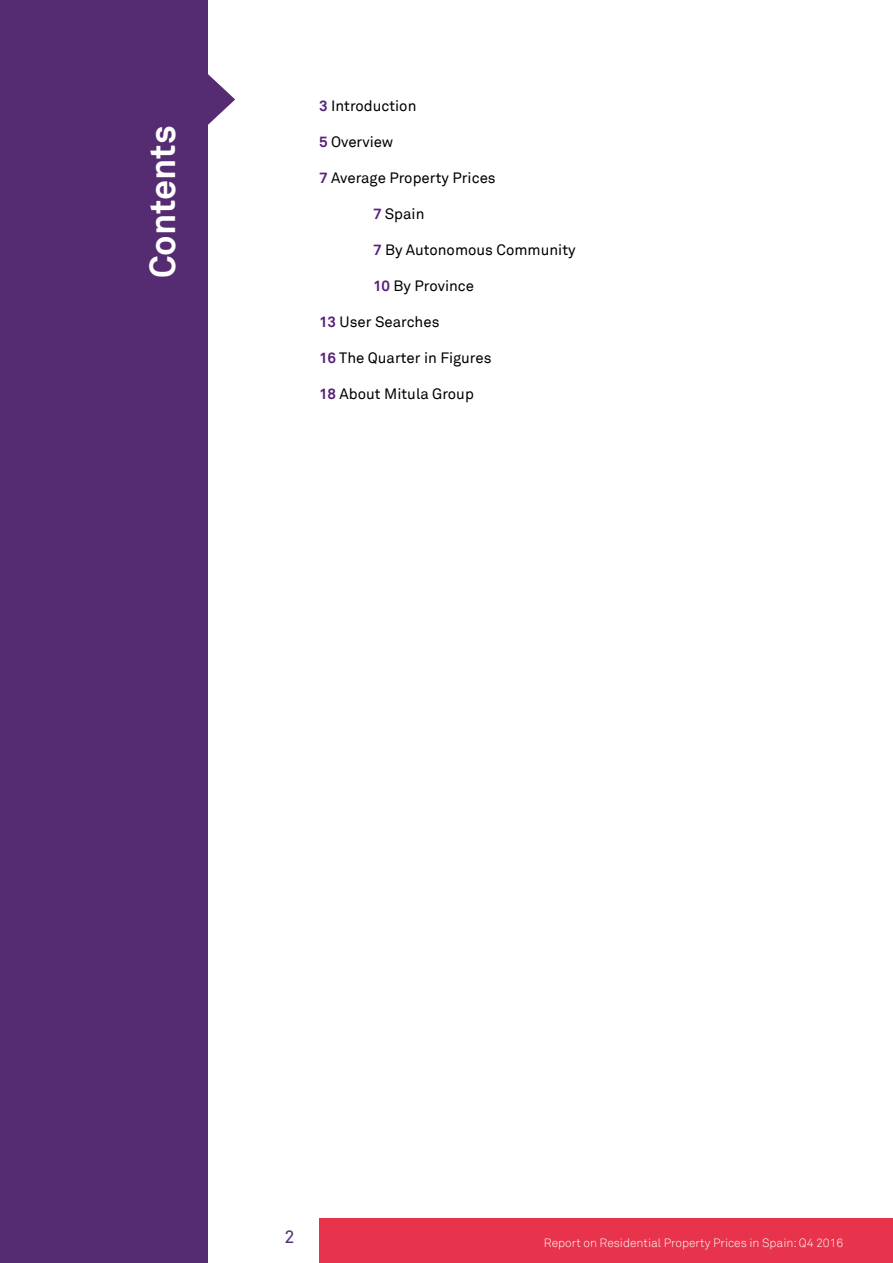
<style>
.page{position:relative;width:893px;height:1263px;background:#fff}
.page>*{position:absolute;margin:0;border:0;box-sizing:border-box;transform-origin:0 0}
.t1{font:700 36px "Akkurat TT";color:#fff}
.t2{font:18px "Akkurat TT";color:#552c72}
.t3{font:15px "Akkurat TT";color:#000}
.t4{font:300 12px "Akkurat TT";color:#fff}
.s1{font-weight:700;color:#56217a}
</style>
<div class="page">
<div style="left:0;top:0;width:208px;height:1263px;background:#552c72"></div>
<svg style="left:208px;top:74px;width:27px;height:51px"></svg>
<div style="left:319px;top:1218px;width:574px;height:45px;background:#e7344c"></div>
<h1 class="t1" style="left:140px;top:278px;width:154px;rotate:-90deg">Contents</h1>
<p class="t3" style="left:319px;top:97px;width:99px"><span class="s1">3</span> Introduction</p>
<p class="t3" style="left:319px;top:133px;width:76px"><span class="s1">5</span> Overview</p>
<p class="t3" style="left:319px;top:169px;width:178px"><span class="s1">7</span> Average Property Prices</p>
<p class="t3" style="left:373px;top:205px;width:53px"><span class="s1">7</span> Spain</p>
<p class="t3" style="left:373px;top:241px;width:204px"><span class="s1">7</span> By Autonomous Community</p>
<p class="t3" style="left:373px;top:277px;width:103px"><span class="s1">10</span> By Province</p>
<p class="t3" style="left:319px;top:313px;width:122px"><span class="s1">13</span> User Searches</p>
<p class="t3" style="left:319px;top:349px;width:174px"><span class="s1">16</span> The Quarter in Figures</p>
<p class="t3" style="left:319px;top:385px;width:156px"><span class="s1">18</span> About Mitula Group</p>
<p class="t2" style="left:284px;top:1226px;width:12px">2</p>
<p class="t4" style="left:544px;top:1235px;width:301px">Report on Residential Property Prices in Spain: Q4 2016</p>
</div>
